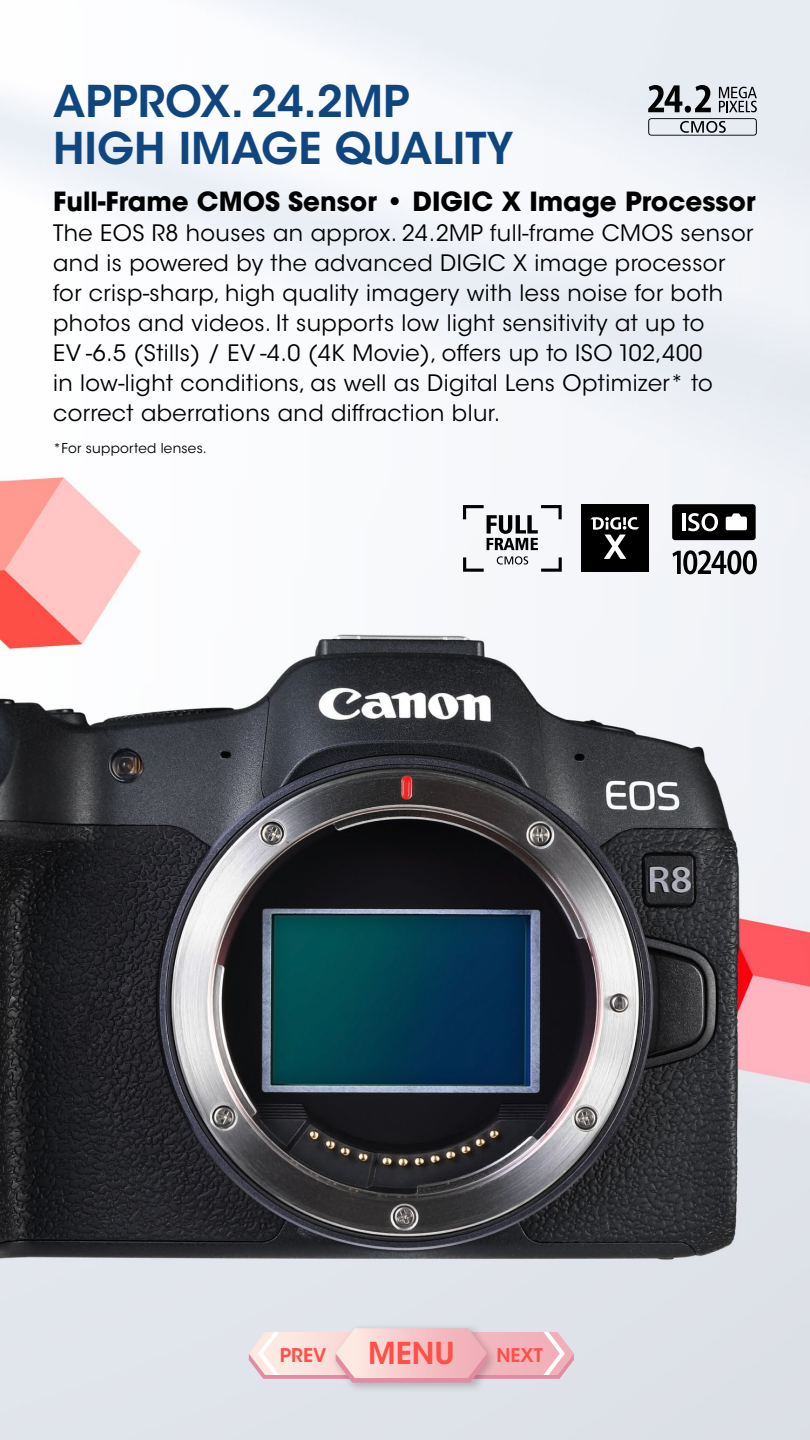
<style>
.page{position:relative;width:810px;height:1440px;background:#fff}
.page>*{position:absolute;margin:0;border:0;box-sizing:border-box;transform-origin:0 0}
.t1{font:600 43.5px/46.5px "ITC Avant Garde Std";color:#10467f}
.t2{font:600 30px "ITC Avant Garde Std";color:#ff4f46}
.t3{font:700 26.25px "ITC Avant Garde Std";color:#000}
.t4{font:22.5px/30px "ITC Avant Garde Std";letter-spacing:.02em;color:#000}
.t5{font:600 18.75px "ITC Avant Garde Std";color:#ff4f46}
.t6{font:13.5px "ITC Avant Garde Std";letter-spacing:.02em;color:#000}
</style>
<div class="page">
<img style="left:0;top:0;width:810px;height:1440px">
<svg style="left:695px;top:85px;width:16px;height:27px"></svg>
<svg style="left:648px;top:85px;width:34px;height:27px"></svg>
<div style="left:685px;top:106px;width:6px;height:7px;background:#000;border-radius:50%"></div>
<svg style="left:719px;top:87px;width:38px;height:25px"></svg>
<svg style="left:648px;top:118px;width:109px;height:18px;background:#b6babf"></svg>
<img style="left:330px;top:1322px;width:170px;height:73px">
<svg style="left:249px;top:1328px;width:325px;height:55px;background:#f0c8cc"></svg>
<svg style="left:463px;top:505px;width:99px;height:67px"></svg>
<div style="left:581px;top:504px;width:68px;height:68px;background:#000"></div>
<svg style="left:590px;top:517px;width:49px;height:42px"></svg>
<div style="left:672px;top:504px;width:84px;height:36px;background:#000;border-radius:3px"></div>
<svg style="left:673px;top:550px;width:84px;height:24px"></svg>
<hr style="left:682px;top:513px;width:3px;height:18px;background:#fff">
<svg style="left:688px;top:513px;width:30px;height:18px"></svg>
<svg style="left:726px;top:513px;width:21px;height:17px"></svg>
<h1 class="t1" style="left:53px;top:78px;width:462px">APPROX. 24.2MP<br>HIGH IMAGE QUALITY</h1>
<p class="t3" style="left:53px;top:184px;width:704px">Full-Frame CMOS Sensor • DIGIC X Image Processor</p>
<p class="t4" style="left:53px;top:218px;width:702px">The EOS R8 houses an approx. 24.2MP full-frame CMOS sensor and is powered by the advanced DIGIC X image processor for crisp-sharp, high quality imagery with less noise for both photos and videos. It supports low light sensitivity at up to<br>EV -6.5 (Stills) / EV -4.0 (4K Movie), offers up to ISO 102,400<br>in low-light conditions, as well as Digital Lens Optimizer* to correct aberrations and diffraction blur.</p>
<p class="t6" style="left:53px;top:440px;width:155px">*For supported lenses.</p>
<p class="t5" style="left:280px;top:1343px;width:48px">PREV</p>
<h2 class="t2" style="left:368px;top:1334px;width:88px">MENU</h2>
<p class="t5" style="left:496px;top:1343px;width:48px">NEXT</p>
</div>
